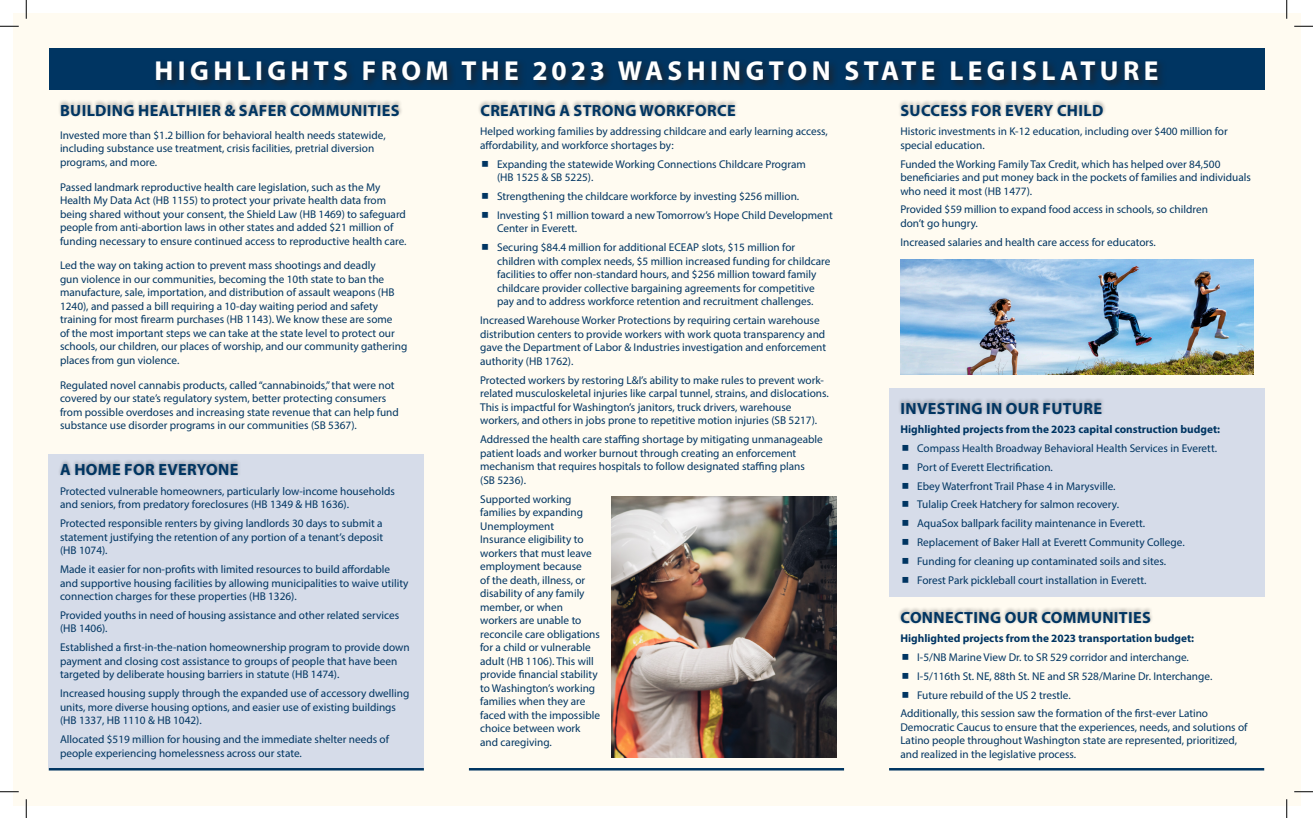
<style>
.page{position:relative;width:1313px;height:818px;background:#fff}
.page>*{position:absolute;margin:0;border:0;box-sizing:border-box;transform-origin:0 0}
.t1{font:700 27.5px "Myriad Pro";letter-spacing:.16em;color:#fff}
.t2{font:700 16.25px "Myriad Pro";letter-spacing:.02em;color:#003562}
.t3{font:11.25px/13.5px "Myriad Pro";color:#003562}
.t4{font:700 11.25px "Myriad Pro";color:#003562}
</style>
<div class="page">
<div style="left:12px;top:12px;width:1288px;height:793px;background:#fffbf1"></div>
<div style="left:49px;top:49px;width:1215px;height:41px;background:#003562"></div>
<div style="left:154px;top:59px;width:1013px;height:31px;background:#231f20;opacity:.75"></div>
<div style="left:57px;top:100px;width:346px;height:18px;background:#231f20;opacity:.4"></div>
<div style="left:49px;top:454px;width:375px;height:314px;background:#d6dce9"></div>
<div style="left:57px;top:459px;width:184px;height:18px;background:#231f20;opacity:.4"></div>
<div style="left:477px;top:100px;width:261px;height:18px;background:#231f20;opacity:.4"></div>
<div style="left:897px;top:100px;width:209px;height:18px;background:#231f20;opacity:.4"></div>
<div style="left:889px;top:388px;width:375px;height:209px;background:#d6dce9"></div>
<div style="left:897px;top:397px;width:208px;height:19px;background:#231f20;opacity:.4"></div>
<div style="left:897px;top:606px;width:256px;height:19px;background:#231f20;opacity:.4"></div>
<hr style="left:49px;top:768px;width:375px;height:2px;background:#003562">
<hr style="left:469px;top:768px;width:375px;height:2px;background:#003562">
<hr style="left:889px;top:768px;width:375px;height:2px;background:#003562">
<img style="left:900px;top:259px;width:353px;height:115px">
<img style="left:611px;top:497px;width:226px;height:260px">
<svg style="left:0;top:25px;width:19px;height:2px"></svg>
<svg style="left:1294px;top:25px;width:18px;height:2px"></svg>
<svg style="left:0;top:790px;width:19px;height:2px"></svg>
<svg style="left:1294px;top:790px;width:18px;height:2px"></svg>
<svg style="left:25px;top:0;width:2px;height:19px"></svg>
<svg style="left:25px;top:799px;width:2px;height:19px"></svg>
<svg style="left:1285px;top:0;width:2px;height:19px"></svg>
<svg style="left:1285px;top:799px;width:2px;height:19px"></svg>
<h1 class="t1" style="left:155px;top:53px;width:1005px">HIGHLIGHTS FROM THE 2023 WASHINGTON STATE LEGISLATURE</h1>
<h2 class="t2" style="left:60px;top:100px;width:341px">BUILDING HEALTHIER &amp; SAFER COMMUNITIES</h2>
<p class="t3" style="left:60px;top:128px;width:327px">Invested more than $1.2 billion for behavioral health needs statewide, including substance use treatment, crisis facilities, pretrial diversion programs, and more.</p>
<p class="t3" style="left:60px;top:180px;width:348px">Passed landmark reproductive health care legislation, such as the My Health My Data Act (HB 1155) to protect your private health data from being shared without your consent, the Shield Law (HB 1469) to safeguard people from anti-abortion laws in other states and added $21 million of funding necessary to ensure continued access to reproductive health care.</p>
<p class="t3" style="left:60px;top:259px;width:349px">Led the way on taking action to prevent mass shootings and deadly<br>gun violence in our communities, becoming the 10th state to ban the manufacture, sale, importation, and distribution of assault weapons (HB 1240), and passed a bill requiring a 10-day waiting period and safety training for most firearm purchases (HB 1143). We know these are some<br>of the most important steps we can take at the state level to protect our schools, our children, our places of worship, and our community gathering places from gun violence.</p>
<p class="t3" style="left:60px;top:378px;width:340px">Regulated novel cannabis products, called “cannabinoids,” that were not covered by our state’s regulatory system, better protecting consumers from possible overdoses and increasing state revenue that can help fund substance use disorder programs in our communities (SB 5367).</p>
<h2 class="t2" style="left:60px;top:459px;width:180px">A HOME FOR EVERYONE</h2>
<p class="t3" style="left:60px;top:484px;width:336px">Protected vulnerable homeowners, particularly low-income households and seniors, from predatory foreclosures (HB 1349 &amp; HB 1636).</p>
<p class="t3" style="left:60px;top:516px;width:325px;text-align:justify">Protected responsible renters by giving landlords 30 days to submit a statement justifying the retention of any portion of a tenant’s deposit (HB 1074).</p>
<p class="t3" style="left:60px;top:562px;width:350px">Made it easier for non-profits with limited resources to build affordable and supportive housing facilities by allowing municipalities to waive utility connection charges for these properties (HB 1326).</p>
<p class="t3" style="left:60px;top:608px;width:341px">Provided youths in need of housing assistance and other related services (HB 1406).</p>
<p class="t3" style="left:60px;top:640px;width:351px">Established a first-in-the-nation homeownership program to provide down payment and closing cost assistance to groups of people that have been targeted by deliberate housing barriers in statute (HB 1474).</p>
<p class="t3" style="left:60px;top:686px;width:351px">Increased housing supply through the expanded use of accessory dwelling units, more diverse housing options, and easier use of existing buildings (HB 1337, HB 1110 &amp; HB 1042).</p>
<p class="t3" style="left:60px;top:732px;width:330px">Allocated $519 million for housing and the immediate shelter needs of people experiencing homelessness across our state.</p>
<h2 class="t2" style="left:480px;top:100px;width:257px">CREATING A STRONG WORKFORCE</h2>
<p class="t3" style="left:480px;top:124px;width:349px">Helped working families by addressing childcare and early learning access, affordability, and workforce shortages by:</p>
<p class="t3" style="left:497px;top:157px;width:310px">Expanding the statewide Working Connections Childcare Program (HB 1525 &amp; SB 5225).</p>
<p class="t3" style="left:497px;top:186px;width:337px;line-height:18.9px">Strengthening the childcare workforce by investing $256 million.<br>Investing $1 million toward a new Tomorrow’s Hope Child Development</p>
<p class="t3" style="left:497px;top:219px;width:300px;line-height:18.9px">Center in Everett.<br>Securing $84.4 million for additional ECEAP slots, $15 million for</p>
<p class="t3" style="left:497px;top:254px;width:335px">children with complex needs, $5 million increased funding for childcare facilities to offer non-standard hours, and $256 million toward family childcare provider collective bargaining agreements for competitive pay and to address workforce retention and recruitment challenges.</p>
<p class="t3" style="left:480px;top:313px;width:347px">Increased Warehouse Worker Protections by requiring certain warehouse distribution centers to provide workers with work quota transparency and gave the Department of Labor &amp; Industries investigation and enforcement authority (HB 1762).</p>
<p class="t3" style="left:480px;top:373px;width:350px">Protected workers by restoring L&amp;I’s ability to make rules to prevent work&shy;related musculoskeletal injuries like carpal tunnel, strains, and dislocations.<br>This is impactful for Washington’s janitors, truck drivers, warehouse workers, and others in jobs prone to repetitive motion injuries (SB 5217).</p>
<p class="t3" style="left:480px;top:432px;width:344px">Addressed the health care staffing shortage by mitigating unmanageable patient loads and worker burnout through creating an enforcement mechanism that requires hospitals to follow designated staffing plans<br>(SB 5236).</p>
<p class="t3" style="left:480px;top:492px;width:121px">Supported working families by expanding<br>Unemployment<br>Insurance eligibility to workers that must leave employment because<br>of the death, illness, or disability of any family member, or when workers are unable to reconcile care obligations for a child or vulnerable adult (HB 1106). This will provide financial stability to Washington’s working families when they are faced with the impossible choice between work and caregiving.</p>
<h2 class="t2" style="left:900px;top:100px;width:204px">SUCCESS FOR EVERY CHILD</h2>
<p class="t3" style="left:900px;top:124px;width:329px">Historic investments in K-12 education, including over $400 million for special education.</p>
<p class="t3" style="left:900px;top:157px;width:352px">Funded the Working Family Tax Credit, which has helped over 84,500 beneficiaries and put money back in the pockets of families and individuals who need it most (HB 1477).</p>
<p class="t3" style="left:900px;top:203px;width:309px">Provided $59 million to expand food access in schools, so children don’t go hungry.</p>
<p class="t3" style="left:900px;top:235px;width:257px">Increased salaries and health care access for educators.</p>
<h2 class="t2" style="left:900px;top:397px;width:203px">INVESTING IN OUR FUTURE</h2>
<p class="t4" style="left:900px;top:421px;width:321px">Highlighted projects from the 2023 capital construction budget:</p>
<p class="t3" style="left:917px;top:438px;width:301px;line-height:18.9px">Compass Health Broadway Behavioral Health Services in Everett.<br>Port of Everett Electrification.<br>Ebey Waterfront Trail Phase 4 in Marysville.<br>Tulalip Creek Hatchery for salmon recovery.<br>AquaSox ballpark facility maintenance in Everett.<br>Replacement of Baker Hall at Everett Community College.<br>Funding for cleaning up contaminated soils and sites.<br>Forest Park pickleball court installation in Everett.</p>
<h2 class="t2" style="left:900px;top:606px;width:252px">CONNECTING OUR COMMUNITIES</h2>
<p class="t4" style="left:900px;top:630px;width:295px">Highlighted projects from the 2023 transportation budget:</p>
<p class="t3" style="left:917px;top:650px;width:273px">I-5/NB Marine View Dr. to SR 529 corridor and interchange.</p>
<p class="t3" style="left:917px;top:669px;width:297px">I-5/116th St. NE, 88th St. NE and SR 528/Marine Dr. Interchange.</p>
<p class="t3" style="left:917px;top:687px;width:155px">Future rebuild of the US 2 trestle.</p>
<p class="t3" style="left:900px;top:706px;width:309px">Additionally, this session saw the formation of the first-ever Latino</p>
<p class="t3" style="left:900px;top:720px;width:349px">Democratic Caucus to ensure that the experiences, needs, and solutions of<br>Latino people throughout Washington state are represented, prioritized, and realized in the legislative process.</p>
</div>
